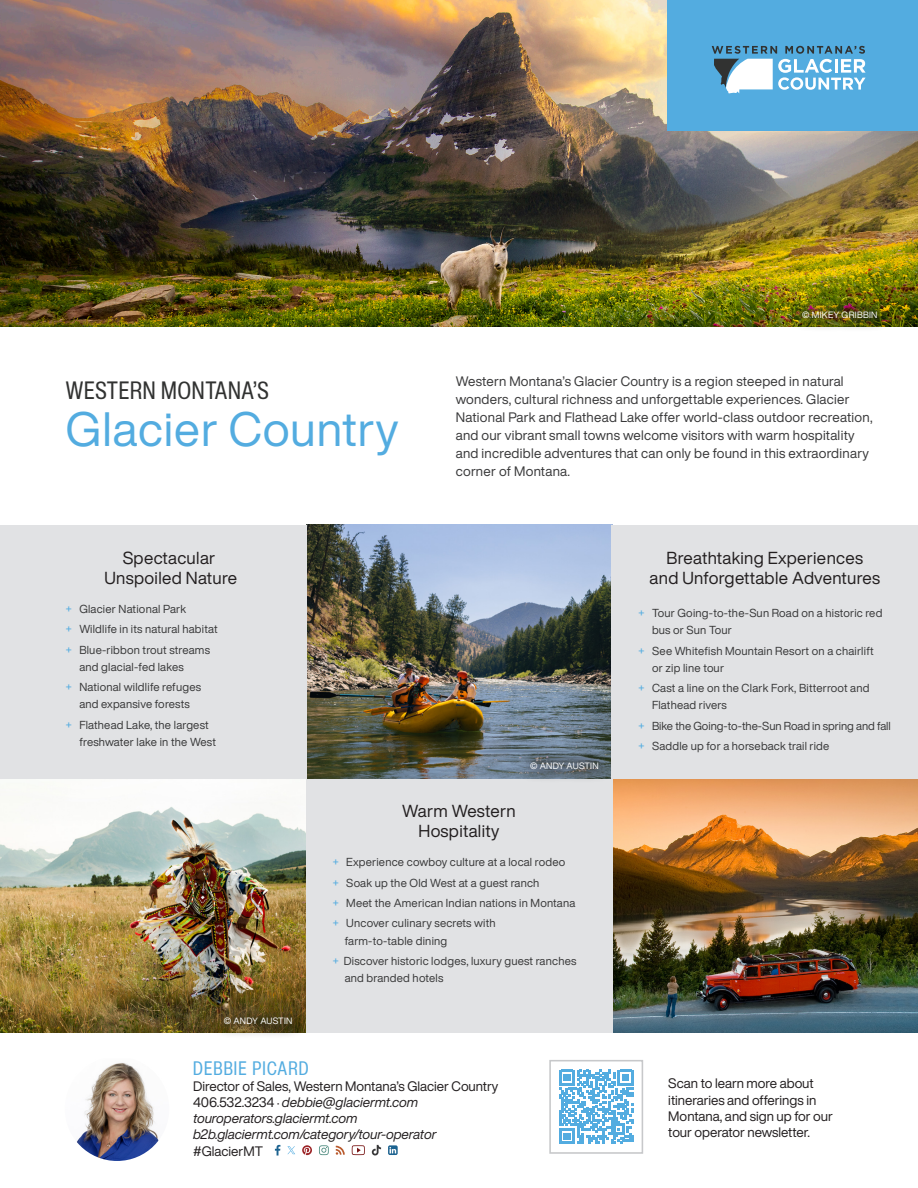
<style>
.page{position:relative;width:918px;height:1188px;background:#fff}
.page>*{position:absolute;margin:0;border:0;box-sizing:border-box;transform-origin:0 0}
.GC_main_text{font:47.4px "Helvetica Now Display";letter-spacing:.02em;color:#53ace0}
.GC_main_text-2{font:condensed 24.45px "Helvetica Now Display";letter-spacing:.03em;color:#313231}
.t1{font:condensed 19.05px "Helvetica Now Display";letter-spacing:.065em;color:#53ace0}
.GC_main_text-3{font:17.1px/20.1px "Helvetica Now Display";letter-spacing:.02em;color:#231f20;text-align:center}
.GC_main_text-4{font:13.5px/18px "Helvetica Now Display";letter-spacing:.02em;color:#383839}
.Body_Copy{font:13.5px/16.2px "Helvetica Now Display";color:#231f20}
.Body_Copy-2{font:italic 13.5px "Helvetica Now Display";color:#231f20}
.GC_main_text-5{font:11.4px/17.1px "Helvetica Now Display";letter-spacing:.02em;color:#383839}
.GC_main_text-6{font:11.4px "Helvetica Now Display";color:#383839}
.GC_Headers{font:9px "Helvetica Now Display";letter-spacing:.035em;color:#fff}
.s1{color:#53ace0}
.s2{font-style:normal}
.s3{font-style:normal;font-size:7.5px}
</style>
<div class="page">
<img style="left:0;top:0;width:918px;height:326px">
<img style="left:0;top:796px;width:306px;height:236px">
<img style="left:612px;top:779px;width:306px;height:253px">
<img style="left:306px;top:525px;width:306px;height:254px">
<div style="left:612px;top:525px;width:306px;height:254px;background:#e1e2e4"></div>
<div style="left:0;top:525px;width:306px;height:254px;background:#e1e2e4"></div>
<div style="left:306px;top:779px;width:306px;height:253px;background:#e1e2e4"></div>
<img style="left:76px;top:1062px;width:83px;height:98px">
<div style="left:63px;top:1054px;width:108px;height:109px;border:2px solid #fff;border-radius:50%"></div>
<svg style="left:559px;top:1070px;width:74px;height:74px"></svg>
<div style="left:549px;top:1060px;width:94px;height:94px;border:2px solid #c7c8ca"></div>
<svg style="left:275px;top:1145px;width:5px;height:11px"></svg>
<svg style="left:302px;top:1145px;width:10px;height:10px"></svg>
<svg style="left:319px;top:1145px;width:10px;height:10px"></svg>
<svg style="left:336px;top:1146px;width:9px;height:9px"></svg>
<svg style="left:352px;top:1145px;width:13px;height:10px"></svg>
<svg style="left:388px;top:1145px;width:10px;height:10px"></svg>
<svg style="left:371px;top:1145px;width:10px;height:11px"></svg>
<svg style="left:287px;top:1146px;width:8px;height:8px"></svg>
<div style="left:668px;top:0;width:250px;height:130px;background:#53ace0"></div>
<svg style="left:712px;top:46px;width:154px;height:48px"></svg>
<div style="left:210px;top:1003px;width:97px;height:36px;background:#231f20;opacity:.7"></div>
<div style="left:788px;top:297px;width:104px;height:36px;background:#231f20;opacity:.7"></div>
<div style="left:517px;top:748px;width:96px;height:36px;background:#231f20;opacity:.7"></div>
<p class="GC_main_text-2" style="left:66px;top:374px;width:204px">WESTERN MONTANA’S</p>
<p class="GC_main_text" style="left:66px;top:397px;width:334px">Glacier Country</p>
<p class="GC_main_text-3" style="left:104px;top:547px;width:134px">Spectacular<br>Unspoiled Nature</p>
<p class="GC_main_text-5" style="left:66px;top:600px;width:122px"><span class="s1">+</span> Glacier National Park</p>
<p class="GC_main_text-5" style="left:66px;top:621px;width:153px"><span class="s1">+</span> Wildlife in its natural habitat</p>
<p class="GC_main_text-5" style="left:79px;top:641px;width:132px;text-indent:-13px"><span class="s1">+</span> Blue-ribbon trout streams and glacial-fed lakes</p>
<p class="GC_main_text-5" style="left:66px;top:679px;width:137px;text-align:center"><span class="s1">+</span> National wildlife refuges and expansive forests</p>
<p class="GC_main_text-5" style="left:79px;top:716px;width:138px;text-indent:-13px"><span class="s1">+</span> Flathead Lake, the largest freshwater lake in the West</p>
<p class="GC_Headers" style="left:802px;top:309px;width:77px">© MIKEY GRIBBIN</p>
<p class="GC_main_text-4" style="left:456px;top:373px;width:418px">Western Montana’s Glacier Country is a region steeped in natural wonders, cultural richness and unforgettable experiences. Glacier National Park and Flathead Lake offer world-class outdoor recreation, and our vibrant small towns welcome visitors with warm hospitality and incredible adventures that can only be found in this extraordinary corner of Montana.</p>
<p class="GC_Headers" style="left:530px;top:760px;width:70px">© ANDY AUSTIN</p>
<p class="GC_main_text-3" style="left:667px;top:547px;width:198px">Breathtaking Experiences</p>
<p class="GC_main_text-3" style="left:650px;top:568px;width:232px">and Unforgettable Adventures</p>
<p class="GC_main_text-5" style="left:652px;top:604px;width:232px;text-indent:-13px"><span class="s1">+</span> Tour Going-to-the-Sun Road on a historic red bus or Sun Tour</p>
<p class="GC_main_text-5" style="left:652px;top:642px;width:223px;text-indent:-13px"><span class="s1">+</span> See Whitefish Mountain Resort on a chairlift or zip line tour</p>
<p class="GC_main_text-5" style="left:652px;top:680px;width:219px;text-indent:-13px"><span class="s1">+</span> Cast a line on the Clark Fork, Bitterroot and<br>Flathead rivers</p>
<p class="GC_main_text-6" style="left:639px;top:718px;width:254px"><span class="s1">+</span> Bike the Going-to-the-Sun Road in spring and fall</p>
<p class="GC_main_text-5" style="left:639px;top:738px;width:192px"><span class="s1">+</span> Saddle up for a horseback trail ride</p>
<p class="GC_Headers" style="left:224px;top:1015px;width:70px">© ANDY AUSTIN</p>
<p class="GC_main_text-3" style="left:402px;top:801px;width:115px">Warm Western</p>
<p class="GC_main_text-3" style="left:418px;top:821px;width:83px">Hospitality</p>
<p class="GC_main_text-5" style="left:333px;top:853px;width:234px"><span class="s1">+</span> Experience cowboy culture at a local rodeo</p>
<p class="GC_main_text-5" style="left:333px;top:874px;width:208px"><span class="s1">+</span> Soak up the Old West at a guest ranch</p>
<p class="GC_main_text-5" style="left:333px;top:894px;width:244px"><span class="s1">+</span> Meet the American Indian nations in Montana</p>
<p class="GC_main_text-5" style="left:345px;top:915px;width:153px;text-indent:-12px"><span class="s1">+</span> Uncover culinary secrets with farm-to-table dining</p>
<p class="GC_main_text-5" style="left:345px;top:952px;width:233px;text-indent:-12px"><span class="s1">+</span> Discover historic lodges, luxury guest ranches and branded hotels</p>
<p class="t1" style="left:193px;top:1055px;width:117px">DEBBIE PICARD</p>
<p class="Body_Copy" style="left:193px;top:1078px;width:307px">Director of Sales, Western Montana’s Glacier Country</p>
<p class="Body_Copy-2" style="left:193px;top:1093px;width:226px"><span class="s2">406.532.3234</span> <span class="s3">•</span> debbie@glaciermt.com</p>
<p class="Body_Copy-2" style="left:193px;top:1109px;width:166px">touroperators.glaciermt.com</p>
<p class="Body_Copy-2" style="left:193px;top:1125px;width:245px">b2b.glaciermt.com/category/tour-operator</p>
<p class="Body_Copy" style="left:193px;top:1143px;width:71px">#GlacierMT</p>
<p class="Body_Copy" style="left:668px;top:1075px;width:166px">Scan to learn more about itineraries and offerings in<br>Montana, and sign up for our tour operator newsletter.</p>
</div>
